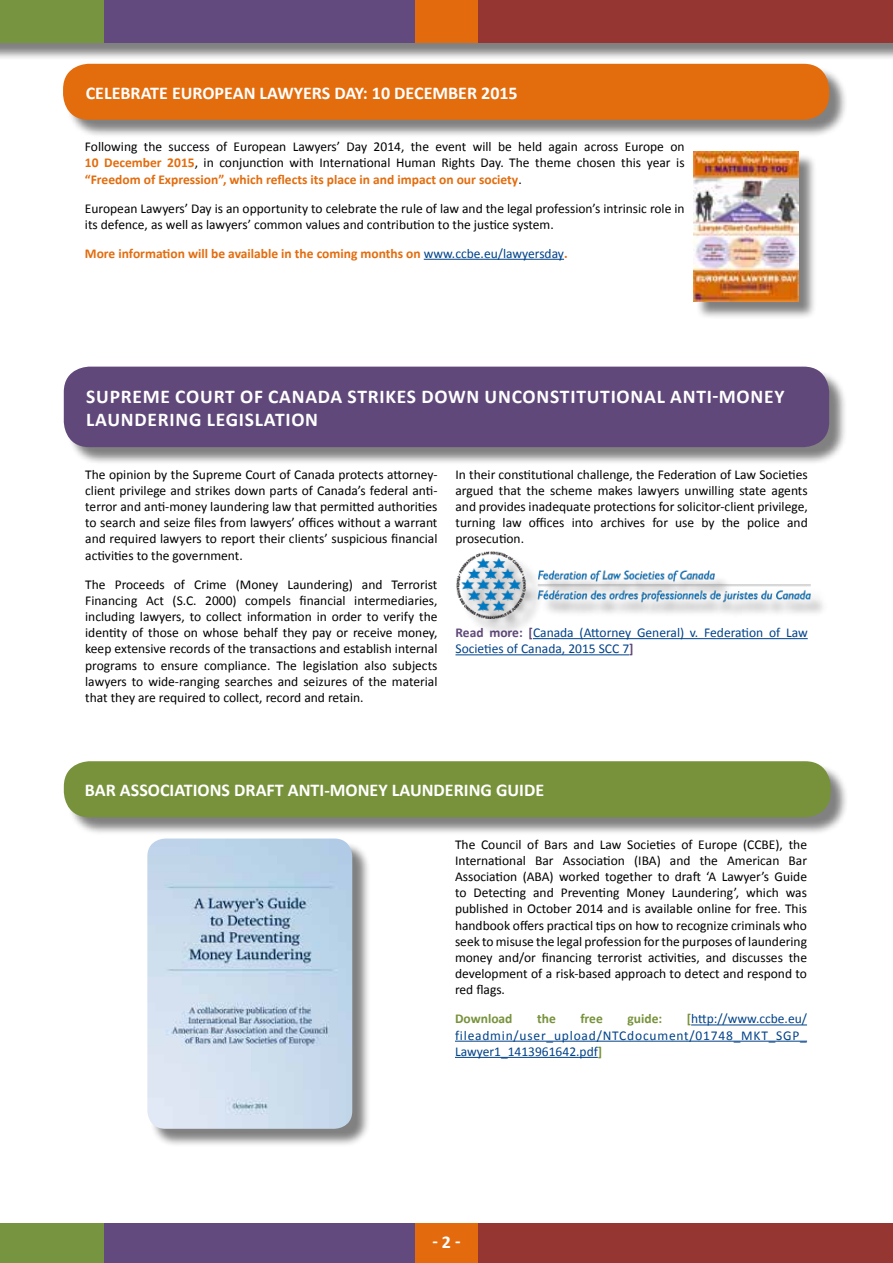
<style>
.page{position:relative;width:893px;height:1263px;background:#fff}
.page>*{position:absolute;margin:0;border:0;box-sizing:border-box;transform-origin:0 0}
.t1{font:700 19.5px/23.4px "Calibri";letter-spacing:.04em;color:#fff}
.t2{font:700 18px "Calibri";color:#fff}
.t3{font:13.5px/16.2px "Calibri";color:#000;text-align:justify}
.t4{font:13.5px/16.2px "Calibri";color:#004289}
.t5{font:700 13.5px "Calibri";color:#e36c0d}
.t6{font:700 13.5px "Calibri";color:#77923b}
.s1{font-weight:700;color:#e36c0d}
.s2{font-weight:400;color:#004289}
.s3{font-weight:700;color:#60497a}
.s4{font-weight:700;color:#77923b}
</style>
<div class="page">
<div style="left:478px;top:1223px;width:415px;height:40px;background:#953633"></div>
<div style="left:103px;top:1223px;width:312px;height:40px;background:#62497e"></div>
<div style="left:415px;top:1223px;width:63px;height:40px;background:#e46b0d"></div>
<div style="left:0;top:1223px;width:103px;height:40px;background:#779441"></div>
<div style="left:0;top:0;width:893px;height:61px;background:#000;opacity:.5"></div>
<div style="left:478px;top:0;width:415px;height:43px;background:#953633"></div>
<div style="left:103px;top:0;width:312px;height:43px;background:#62497e"></div>
<div style="left:415px;top:0;width:63px;height:43px;background:#e46b0d"></div>
<div style="left:0;top:0;width:103px;height:43px;background:#779441"></div>
<div style="left:65px;top:66px;width:783px;height:73px;background:#000;opacity:.5"></div>
<div style="left:63px;top:64px;width:766px;height:56px;background:#e36c0d;border-radius:26px"></div>
<div style="left:66px;top:369px;width:782px;height:97px;background:#000;opacity:.5"></div>
<div style="left:64px;top:367px;width:765px;height:80px;background:#60497a;border-radius:26px"></div>
<div style="left:66px;top:763px;width:783px;height:73px;background:#000;opacity:.5"></div>
<div style="left:64px;top:761px;width:767px;height:56px;background:#77923b;border-radius:26px"></div>
<hr style="left:424px;top:259px;width:140px;height:1px;background:#004289">
<hr style="left:533px;top:638px;width:275px;height:1px;background:#004289">
<hr style="left:455px;top:654px;width:174px;height:1px;background:#004289">
<hr style="left:691px;top:1024px;width:116px;height:1px;background:#004289">
<hr style="left:455px;top:1041px;width:352px;height:1px;background:#004289">
<hr style="left:455px;top:1057px;width:143px;height:1px;background:#004289">
<div style="left:460px;top:555px;width:368px;height:82px;background:#000;opacity:.5"></div>
<img style="left:457px;top:551px;width:353px;height:68px">
<div style="left:150px;top:841px;width:221px;height:306px;background:#000;opacity:.5"></div>
<img style="left:147px;top:838px;width:205px;height:291px">
<div style="left:695px;top:153px;width:122px;height:167px;background:#000;opacity:.5"></div>
<img style="left:693px;top:151px;width:105px;height:150px">
<h2 class="t2" style="left:86px;top:81px;width:433px">CELEBRATE EUROPEAN LAWYERS DAY: 10 DECEMBER 2015</h2>
<p class="t3" style="left:85px;top:139px;width:601px">Following the success of European Lawyers’ Day 2014, the event will be held again across Europe on <span class="s1">10 December 2015</span>, in conjunction with International Human Rights Day. The theme chosen this year is <span class="s1">“Freedom of Expression”, which reflects its place in and impact on our society</span>.</p>
<p class="t3" style="left:85px;top:200px;width:601px">European Lawyers’ Day is an opportunity to celebrate the rule of law and the legal profession’s intrinsic role in its defence, as well as lawyers’ common values and contribution to the justice system.</p>
<p class="t5" style="left:85px;top:245px;width:484px">More information will be available in the coming months on <span class="s2">www.ccbe.eu/lawyersday</span>.</p>
<h1 class="t1" style="left:86px;top:384px;width:700px">SUPREME COURT OF CANADA STRIKES DOWN UNCONSTITUTIONAL ANTI-MONEY<br>LAUNDERING LEGISLATION</h1>
<p class="t3" style="left:85px;top:466px;width:354px">The opinion by the Supreme Court of Canada protects attorney&shy;client privilege and strikes down parts of Canada’s federal anti&shy;terror and anti-money laundering law that permitted authorities to search and seize files from lawyers’ offices without a warrant and required lawyers to report their clients’ suspicious financial activities to the government.</p>
<p class="t3" style="left:85px;top:576px;width:354px">The Proceeds of Crime (Money Laundering) and Terrorist Financing Act (S.C. 2000) compels financial intermediaries, including lawyers, to collect information in order to verify the identity of those on whose behalf they pay or receive money, keep extensive records of the transactions and establish internal programs to ensure compliance. The legislation also subjects lawyers to wide-ranging searches and seizures of the material that they are required to collect, record and retain.</p>
<p class="t3" style="left:455px;top:466px;width:354px">In their constitutional challenge, the Federation of Law Societies argued that the scheme makes lawyers unwilling state agents and provides inadequate protections for solicitor-client privilege, turning law offices into archives for use by the police and prosecution.</p>
<p class="t4" style="left:455px;top:625px;width:354px"><span class="s3">Read more: [</span>Canada (Attorney General) v. Federation of Law<br>Societies of Canada, 2015 SCC 7<span class="s3">]</span></p>
<h2 class="t2" style="left:85px;top:778px;width:461px">BAR ASSOCIATIONS DRAFT ANTI-MONEY LAUNDERING GUIDE</h2>
<p class="t3" style="left:455px;top:836px;width:354px">The Council of Bars and Law Societies of Europe (CCBE), the International Bar Association (IBA) and the American Bar Association (ABA) worked together to draft ‘A Lawyer’s Guide to Detecting and Preventing Money Laundering’, which was published in October 2014 and is available online for free. This handbook offers practical tips on how to recognize criminals who seek to misuse the legal profession for the purposes of laundering money and/or financing terrorist activities, and discusses the development of a risk-based approach to detect and respond to red flags.</p>
<p class="t6" style="left:455px;top:1010px;width:59px">Download</p>
<p class="t6" style="left:537px;top:1010px;width:20px">the</p>
<p class="t6" style="left:580px;top:1010px;width:24px">free</p>
<p class="t6" style="left:627px;top:1010px;width:36px">guide:</p>
<p class="t4" style="left:455px;top:1011px;width:354px;text-align:justify;text-indent:232px"><span class="s4">[</span>http://www.ccbe.eu/ fileadmin/user_upload/NTCdocument/01748_MKT_SGP_ Lawyer1_1413961642.pdf<span class="s4">]</span></p>
<h2 class="t2" style="left:432px;top:1231px;width:30px">- 2 -</h2>
</div>
